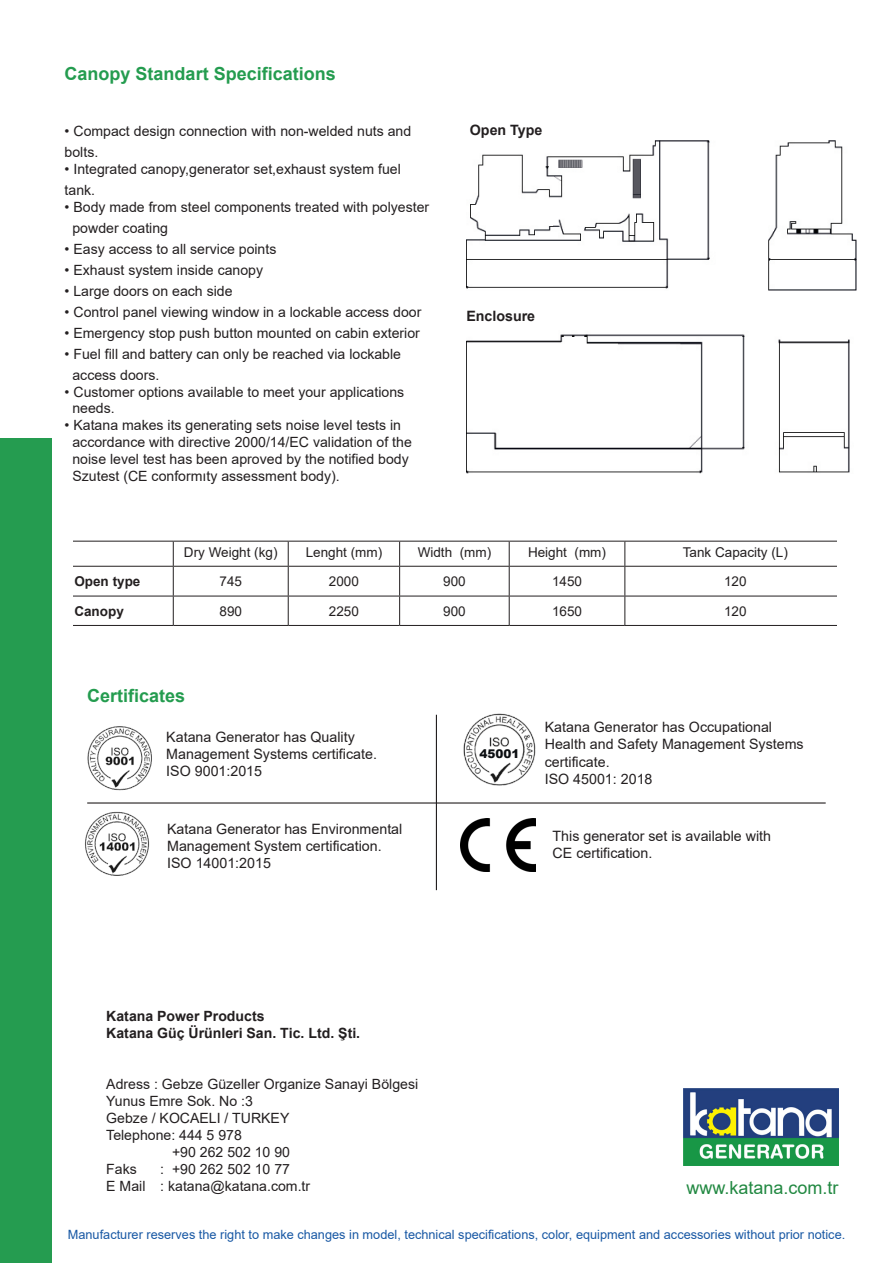
<style>
.page{position:relative;width:893px;height:1263px;background:#fff}
.page>*{position:absolute;margin:0;border:0;box-sizing:border-box;transform-origin:0 0}
.t1{font:700 18px "Arial";color:#249c4f}
.t2{font:18px "Arial";color:#218841}
.t3{font:14.25px/17.1px "Arial";color:#231f20}
.t4{font:700 14.25px "Arial";color:#231f20}
.t5{font:14.1px/21px "Arial";color:#231f20}
.t6{font:700 14.1px "Arial";color:#231f20}
.t7{font:13.5px "Arial";color:#231f20}
.t8{font:700 13.5px "Arial";color:#231f20}
.t9{font:12.75px "Arial";color:#1858a4}
.t10{font:900 12px "Arial";color:#0b0e11}
</style>
<div class="page">
<div style="left:0;top:438px;width:51px;height:825px;background:#259c50"></div>
<img style="left:85px;top:811px;width:65px;height:65px">
<img style="left:88px;top:726px;width:64px;height:64px">
<hr style="left:87px;top:802px;width:739px;height:1px;background:#231f20">
<hr style="left:436px;top:715px;width:1px;height:175px;background:#231f20">
<hr style="left:625px;top:625px;width:221px;height:1px;background:#231f20">
<hr style="left:625px;top:541px;width:221px;height:1px;background:#231f20">
<hr style="left:68px;top:566px;width:105px;height:1px;background:#231f20">
<hr style="left:173px;top:566px;width:115px;height:1px;background:#231f20">
<hr style="left:288px;top:566px;width:112px;height:1px;background:#231f20">
<hr style="left:400px;top:566px;width:109px;height:1px;background:#231f20">
<hr style="left:509px;top:566px;width:116px;height:1px;background:#231f20">
<hr style="left:625px;top:566px;width:221px;height:1px;background:#231f20">
<hr style="left:68px;top:596px;width:105px;height:1px;background:#231f20">
<hr style="left:173px;top:596px;width:115px;height:1px;background:#231f20">
<hr style="left:288px;top:596px;width:112px;height:1px;background:#231f20">
<hr style="left:400px;top:596px;width:109px;height:1px;background:#231f20">
<hr style="left:509px;top:596px;width:116px;height:1px;background:#231f20">
<hr style="left:625px;top:596px;width:221px;height:1px;background:#231f20">
<hr style="left:68px;top:541px;width:105px;height:1px;background:#231f20">
<hr style="left:68px;top:625px;width:105px;height:1px;background:#231f20">
<hr style="left:288px;top:541px;width:112px;height:1px;background:#231f20">
<hr style="left:288px;top:625px;width:112px;height:1px;background:#231f20">
<hr style="left:173px;top:541px;width:115px;height:1px;background:#231f20">
<svg style="left:173px;top:541px;width:1px;height:84px"></svg>
<svg style="left:288px;top:541px;width:1px;height:84px"></svg>
<hr style="left:173px;top:625px;width:115px;height:1px;background:#231f20">
<hr style="left:400px;top:541px;width:109px;height:1px;background:#231f20">
<svg style="left:399px;top:541px;width:1px;height:84px"></svg>
<hr style="left:400px;top:625px;width:109px;height:1px;background:#231f20">
<hr style="left:509px;top:541px;width:116px;height:1px;background:#231f20">
<svg style="left:509px;top:541px;width:1px;height:84px"></svg>
<svg style="left:624px;top:541px;width:1px;height:84px"></svg>
<hr style="left:509px;top:625px;width:116px;height:1px;background:#231f20">
<div style="left:58px;top:524px;width:14px;height:127px;background:#fff"></div>
<div style="left:838px;top:508px;width:14px;height:128px;background:#fff"></div>
<img style="left:461px;top:819px;width:74px;height:53px">
<img style="left:683px;top:1089px;width:156px;height:76px">
<img style="left:467px;top:141px;width:390px;height:333px">
<img style="left:463px;top:713px;width:73px;height:73px">
<p class="t1" style="left:65px;top:61px;width:273px">Canopy Standart Specifications</p>
<p class="t5" style="left:65px;top:120px;width:348px">• Compact design connection with non-welded nuts and bolts.</p>
<p class="t5" style="left:65px;top:158px;width:338px">• Integrated canopy,generator set,exhaust system fuel tank.</p>
<p class="t5" style="left:72px;top:196px;width:358px;text-indent:-8px">• Body made from steel components treated with polyester powder coating</p>
<p class="t5" style="left:65px;top:238px;width:213px">• Easy access to all service points</p>
<p class="t5" style="left:65px;top:259px;width:200px">• Exhaust system inside canopy</p>
<p class="t5" style="left:65px;top:280px;width:169px">• Large doors on each side</p>
<p class="t5" style="left:65px;top:301px;width:358px">• Control panel viewing window in a lockable access door</p>
<p class="t5" style="left:65px;top:322px;width:357px">• Emergency stop push button mounted on cabin exterior</p>
<p class="t5" style="left:72px;top:343px;width:330px;text-indent:-8px">• Fuel fill and battery can only be reached via lockable access doors.</p>
<p class="t5" style="left:72px;top:383px;width:333px;line-height:17px;text-indent:-8px">• Customer options available to meet your applications needs.</p>
<p class="t5" style="left:65px;top:415px;width:338px">• Katana makes its generating sets noise level tests in</p>
<p class="t5" style="left:72px;top:434px;width:341px;line-height:17px">accordance with directive 2000/14/EC validation of the noise level test has been aproved by the notified body<br>Szutest (CE conformıty assessment body).</p>
<p class="t4" style="left:470px;top:120px;width:74px">Open Type</p>
<p class="t4" style="left:466px;top:306px;width:70px">Enclosure</p>
<p class="t7" style="left:184px;top:543px;width:95px">Dry Weight (kg)</p>
<p class="t7" style="left:306px;top:543px;width:78px">Lenght (mm)</p>
<p class="t7" style="left:418px;top:543px;width:75px">Width (mm)</p>
<p class="t7" style="left:528px;top:543px;width:80px">Height (mm)</p>
<p class="t7" style="left:683px;top:543px;width:107px">Tank Capacity (L)</p>
<p class="t8" style="left:74px;top:572px;width:68px">Open type</p>
<p class="t7" style="left:219px;top:572px;width:24px">745</p>
<p class="t7" style="left:329px;top:572px;width:32px">2000</p>
<p class="t7" style="left:443px;top:572px;width:24px">900</p>
<p class="t7" style="left:552px;top:572px;width:32px">1450</p>
<p class="t7" style="left:724px;top:572px;width:24px">120</p>
<p class="t8" style="left:74px;top:601px;width:51px">Canopy</p>
<p class="t7" style="left:219px;top:602px;width:24px">890</p>
<p class="t7" style="left:329px;top:602px;width:32px">2250</p>
<p class="t7" style="left:443px;top:602px;width:24px">900</p>
<p class="t7" style="left:552px;top:602px;width:32px">1650</p>
<p class="t7" style="left:724px;top:602px;width:24px">120</p>
<p class="t1" style="left:87px;top:683px;width:100px">Certificates</p>
<p class="t3" style="left:166px;top:728px;width:190px">Katana Generator has Quality</p>
<p class="t3" style="left:166px;top:745px;width:212px">Management Systems certificate.</p>
<p class="t3" style="left:166px;top:762px;width:97px">ISO 9001:2015</p>
<p class="t3" style="left:167px;top:820px;width:237px">Katana Generator has Environmental<br>Management System certification.</p>
<p class="t3" style="left:167px;top:855px;width:105px">ISO 14001:2015</p>
<p class="t10" style="left:479px;top:745px;width:42px">45001</p>
<p class="t3" style="left:545px;top:719px;width:260px">Katana Generator has Occupational<br>Health and Safety Management Systems certificate.</p>
<p class="t3" style="left:545px;top:770px;width:109px">ISO 45001: 2018</p>
<p class="t3" style="left:553px;top:827px;width:220px">This generator set is available with<br>CE certification.</p>
<p class="t6" style="left:106px;top:1006px;width:160px">Katana Power Products</p>
<p class="t6" style="left:106px;top:1023px;width:255px">Katana Güç Ürünleri San. Tic. Ltd. Şti.</p>
<p class="t5" style="left:106px;top:1073px;width:313px">Adress : Gebze Güzeller Organize Sanayi Bölgesi</p>
<p class="t5" style="left:106px;top:1090px;width:148px">Yunus Emre Sok. No :3</p>
<p class="t5" style="left:106px;top:1107px;width:185px">Gebze / KOCAELI / TURKEY</p>
<p class="t5" style="left:106px;top:1124px;width:137px">Telephone: 444 5 978</p>
<p class="t5" style="left:172px;top:1141px;width:119px">+90 262 502 10 90</p>
<p class="t5" style="left:106px;top:1158px;width:32px">Faks</p>
<p class="t5" style="left:160px;top:1158px;width:131px">: +90 262 502 10 77</p>
<p class="t5" style="left:106px;top:1175px;width:205px">E Mail : katana@katana.com.tr</p>
<p class="t2" style="left:686px;top:1175px;width:154px">www.katana.com.tr</p>
<p class="t9" style="left:68px;top:1226px;width:779px">Manufacturer reserves the right to make changes in model, technical specifications, color, equipment and accessories without prior notice.</p>
</div>
